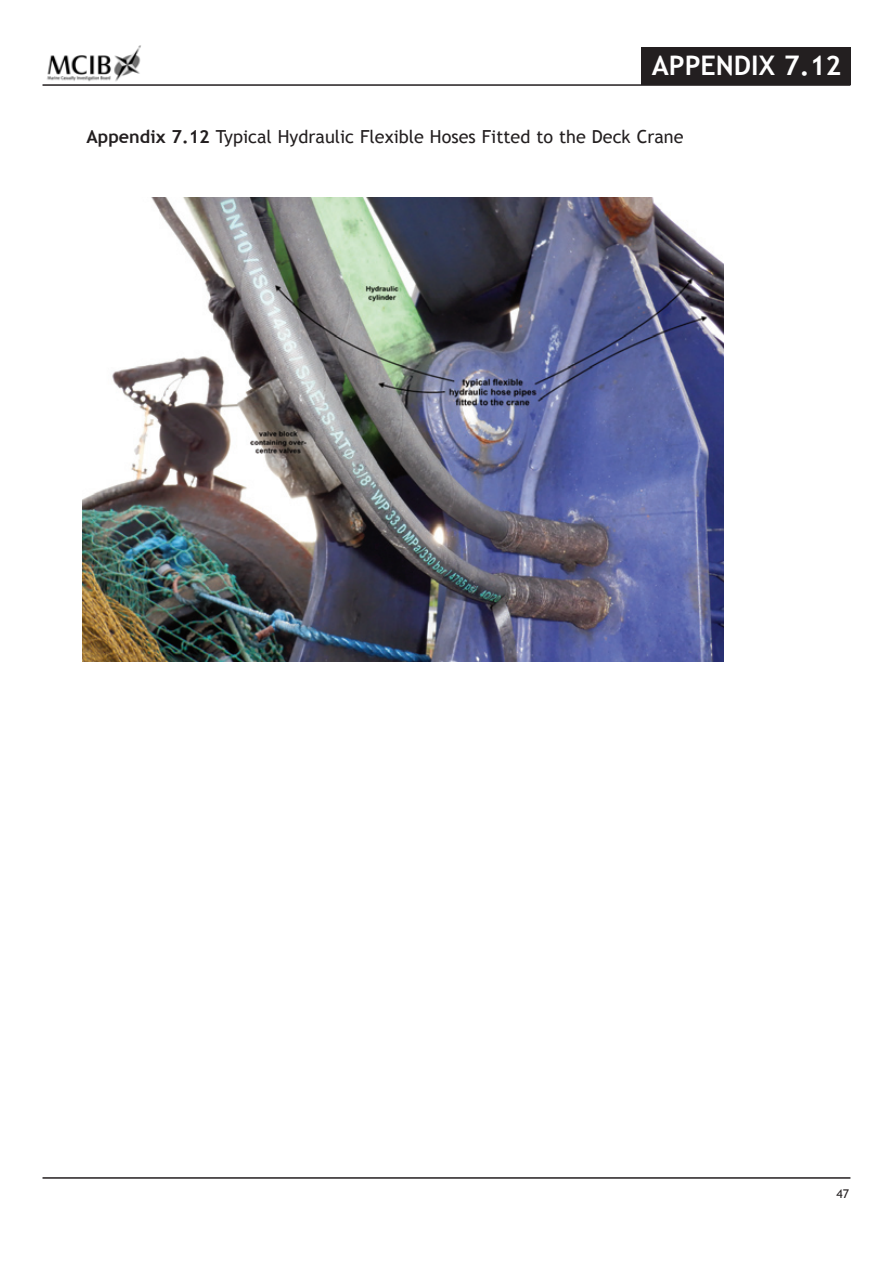
<style>
.page{position:relative;width:893px;height:1263px;background:#fff}
.page>*{position:absolute;margin:0;border:0;box-sizing:border-box;transform-origin:0 0}
.t1{font:700 27px "Trebuchet MS";color:#fff}
.t2{font:18px "Trebuchet MS";color:#231f20}
.t3{font:12px "Trebuchet MS";color:#231f20}
.s1{font-weight:700}
</style>
<div class="page">
<img style="left:47px;top:45px;width:94px;height:37px">
<hr style="left:43px;top:84px;width:807px;height:2px;background:#231f20">
<div style="left:641px;top:47px;width:209px;height:38px;background:#231f20"></div>
<hr style="left:43px;top:1177px;width:807px;height:2px;background:#231f20">
<img style="left:83px;top:197px;width:640px;height:465px">
<p class="t1" style="left:652px;top:50px;width:191px">APPENDIX 7.12</p>
<p class="t2" style="left:87px;top:126px;width:598px"><span class="s1">Appendix 7.12</span> Typical Hydraulic Flexible Hoses Fitted to the Deck Crane</p>
<p class="t3" style="left:836px;top:1186px;width:14px">47</p>
</div>
